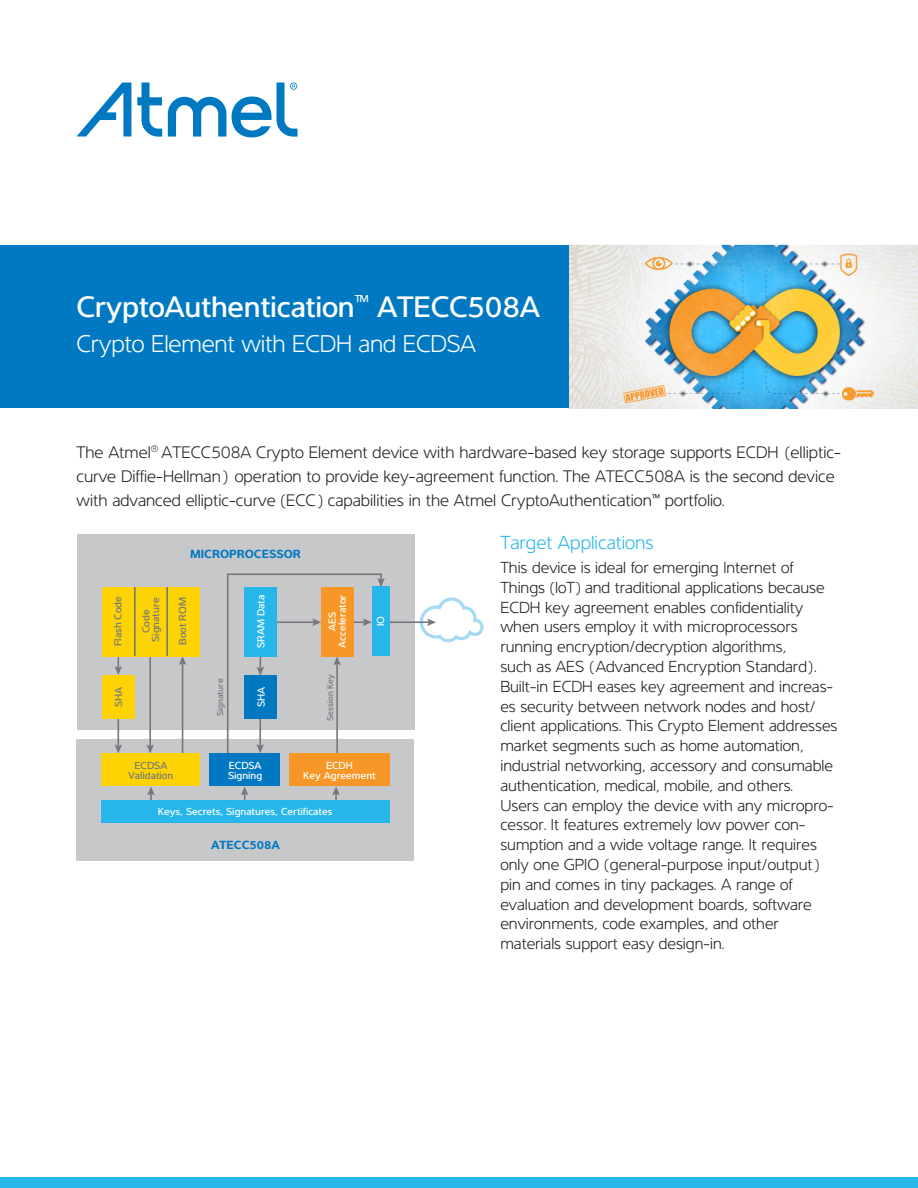
<style>
.page{position:relative;width:918px;height:1188px;background:#fff}
.page>*{position:absolute;margin:0;border:0;box-sizing:border-box;transform-origin:0 0}
.FlyerTitle{font:500 30.6px "Interval";letter-spacing:-.01em;color:#fff}
.FlyerSubTitle{font:300 25.05px "Interval";letter-spacing:-.01em;color:#fff}
.FlyerParagraphTitle{font:300 19.5px "Interval";color:#26b6ea}
.FlyerCopyTextMainPar{font:300 17.25px/24px "Interval";color:#231f20}
.FlyerCopyTextMain{font:300 16.5px/19.8px "Interval";color:#231f20}
.t1{font:700 12.15px "Interval";color:#0079c2}
.t2{font:500 10.5px/9.8px "Interval";color:#fff;text-align:center}
.t3{font:500 10.5px/9.8px "Interval";color:#76787b;text-align:center}
.t4{font:500 9px "Interval";color:#76787b}
</style>
<div class="page">
<div style="left:0;top:246px;width:918px;height:162px;background:#0079c2"></div>
<div style="left:0;top:1177px;width:918px;height:11px;background:#26b6ea"></div>
<svg style="left:232px;top:97px;width:39px;height:40px"></svg>
<svg style="left:277px;top:83px;width:20px;height:54px"></svg>
<svg style="left:168px;top:97px;width:58px;height:40px"></svg>
<svg style="left:77px;top:83px;width:54px;height:54px"></svg>
<svg style="left:137px;top:83px;width:25px;height:54px"></svg>
<div style="left:77px;top:534px;width:338px;height:196px;background:#c7c8ca"></div>
<div style="left:77px;top:739px;width:337px;height:122px;background:#c7c8ca"></div>
<svg style="left:115px;top:656px;width:7px;height:19px"></svg>
<hr style="left:117px;top:717px;width:2px;height:30px;background:#76787b">
<svg style="left:115px;top:745px;width:7px;height:8px"></svg>
<hr style="left:149px;top:656px;width:2px;height:91px;background:#76787b">
<svg style="left:146px;top:745px;width:8px;height:8px"></svg>
<hr style="left:182px;top:662px;width:1px;height:92px;background:#76787b">
<svg style="left:179px;top:656px;width:7px;height:9px"></svg>
<svg style="left:147px;top:787px;width:8px;height:14px"></svg>
<svg style="left:241px;top:786px;width:7px;height:15px"></svg>
<svg style="left:332px;top:787px;width:8px;height:14px"></svg>
<hr style="left:387px;top:621px;width:43px;height:2px;background:#76787b">
<svg style="left:418px;top:597px;width:66px;height:46px"></svg>
<svg style="left:226px;top:573px;width:159px;height:181px"></svg>
<div style="left:103px;top:587px;width:32px;height:69px;background:#fed304"></div>
<div style="left:103px;top:675px;width:32px;height:44px;background:#fed304"></div>
<div style="left:135px;top:587px;width:32px;height:69px;background:#fed304"></div>
<div style="left:167px;top:587px;width:32px;height:69px;background:#fed304"></div>
<div style="left:244px;top:587px;width:32px;height:69px;background:#26b6ea"></div>
<div style="left:321px;top:587px;width:32px;height:69px;background:#f79727"></div>
<div style="left:372px;top:587px;width:17px;height:69px;background:#26b6ea"></div>
<div style="left:244px;top:675px;width:32px;height:44px;background:#0079c2"></div>
<div style="left:101px;top:754px;width:98px;height:32px;background:#fed304"></div>
<div style="left:289px;top:754px;width:101px;height:32px;background:#f79727"></div>
<div style="left:210px;top:754px;width:70px;height:32px;background:#0079c2"></div>
<div style="left:101px;top:801px;width:289px;height:22px;background:#26b6ea"></div>
<hr style="left:134px;top:587px;width:2px;height:69px;background:#76787b">
<hr style="left:166px;top:587px;width:2px;height:69px;background:#76787b">
<img style="left:569px;top:244px;width:349px;height:165px">
<p class="FlyerTitle" style="left:77px;top:290px;width:465px">CryptoAuthentication<sup>™</sup> ATECC508A</p>
<p class="FlyerSubTitle" style="left:77px;top:329px;width:401px">Crypto Element with ECDH and ECDSA</p>
<p class="FlyerCopyTextMainPar" style="left:77px;top:439px;width:766px">The Atmel<sup>®</sup> ATECC508A Crypto Element device with hardware-based key storage supports ECDH (elliptic&shy;curve Diffie-Hellman) operation to provide key-agreement function. The ATECC508A is the second device with advanced elliptic-curve (ECC) capabilities in the Atmel CryptoAuthentication<sup>™</sup> portfolio.</p>
<p class="FlyerParagraphTitle" style="left:500px;top:531px;width:155px">Target Applications</p>
<p class="FlyerCopyTextMain" style="left:500px;top:557px;width:339px">This device is ideal for emerging Internet of Things (IoT) and traditional applications because ECDH key agreement enables confidentiality when users employ it with microprocessors running encryption/decryption algorithms,<br>such as AES (Advanced Encryption Standard).<br>Built-in ECDH eases key agreement and increas&shy;es security between network nodes and host/ client applications. This Crypto Element addresses market segments such as home automation, industrial networking, accessory and consumable authentication, medical, mobile, and others.<br>Users can employ the device with any micropro&shy;cessor. It features extremely low power con&shy;sumption and a wide voltage range. It requires only one GPIO (general-purpose input/output) pin and comes in tiny packages. A range of evaluation and development boards, software environments, code examples, and other materials support easy design-in.</p>
<p class="t1" style="left:190px;top:546px;width:112px">MICROPROCESSOR</p>
<p class="t3" style="left:113px;top:646px;width:52px;rotate:-90deg">Flash Code</p>
<p class="t2" style="left:256px;top:648px;width:54px;rotate:-90deg">SRAM Data</p>
<p class="t2" style="left:327px;top:648px;width:54px;rotate:-90deg">AES<br>Accelerator</p>
<p class="t3" style="left:141px;top:642px;width:46px;rotate:-90deg">Code<br>Signature</p>
<p class="t3" style="left:178px;top:645px;width:49px;rotate:-90deg">Boot ROM</p>
<p class="t2" style="left:376px;top:626px;width:12px;rotate:-90deg">IO</p>
<p class="t4" style="left:215px;top:716px;width:39px;rotate:-90deg">Signature</p>
<p class="t4" style="left:325px;top:721px;width:49px;rotate:-90deg">Session Key</p>
<p class="t3" style="left:114px;top:707px;width:22px;rotate:-90deg">SHA</p>
<p class="t2" style="left:256px;top:707px;width:22px;rotate:-90deg">SHA</p>
<p class="t3" style="left:129px;top:760px;width:46px">ECDSA<br>Validation</p>
<p class="t2" style="left:303px;top:760px;width:74px">ECDH<br>Key Agreement</p>
<p class="t2" style="left:228px;top:760px;width:36px;text-align:left">ECDSA<br>Signing</p>
<p class="t2" style="left:158px;top:807px;width:176px">Keys, Secrets, Signatures, Certificates</p>
<p class="t1" style="left:211px;top:837px;width:70px">ATECC508A</p>
</div>
